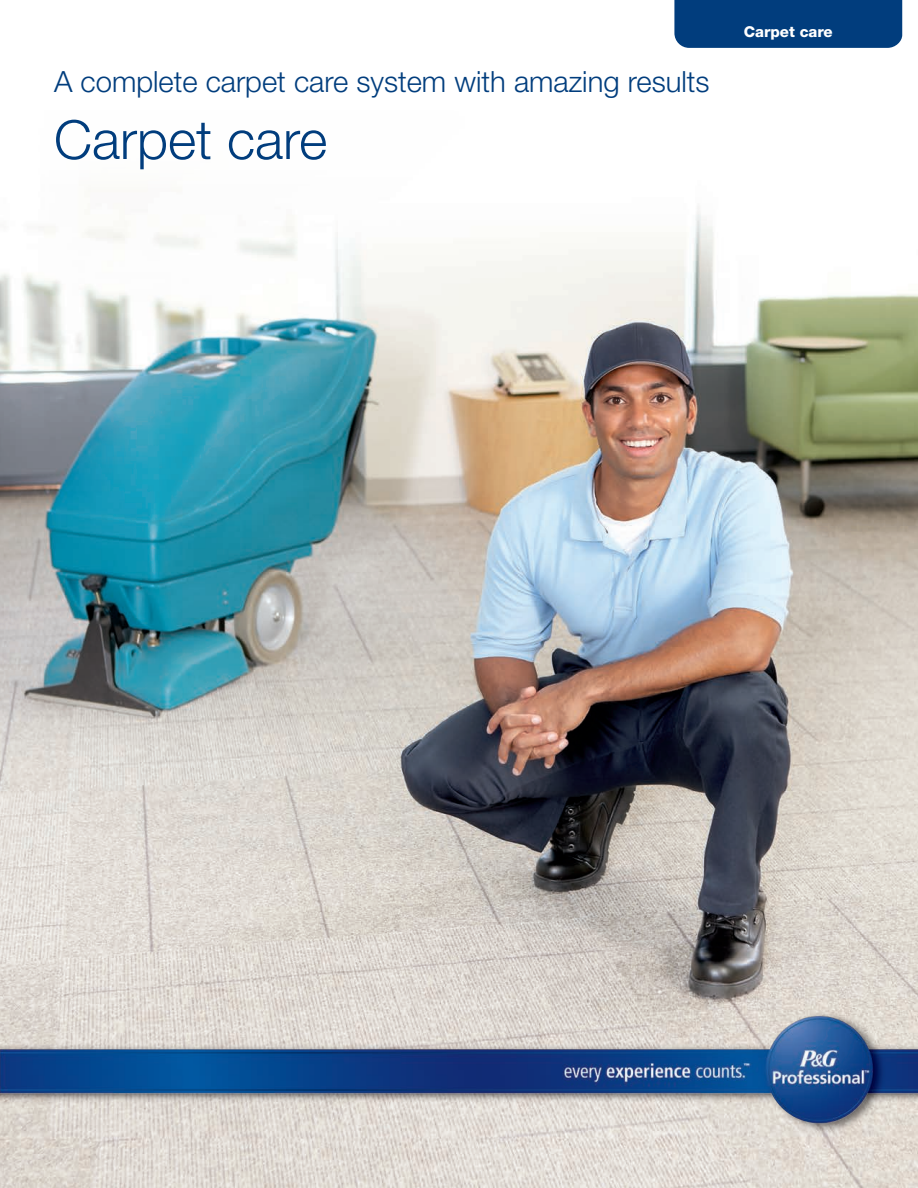
<style>
.page{position:relative;width:918px;height:1188px;background:#fff}
.page>*{position:absolute;margin:0;border:0;box-sizing:border-box;transform-origin:0 0}
.t1{font:300 54px "Helvetica Neue";color:#013d7d}
.t2{font:300 29.25px "Helvetica Neue";color:#013d7d}
.t3{font:800 15px "Helvetica Neue";color:#fff}
</style>
<div class="page">
<img style="left:0;top:206px;width:918px;height:982px">
<img style="left:0;top:983px;width:918px;height:171px">
<div style="left:674px;top:0;width:228px;height:48px;background:#013d7d"></div>
<p class="t2" style="left:54px;top:63px;width:657px">A complete carpet care system with amazing results</p>
<p class="t1" style="left:54px;top:107px;width:275px">Carpet care</p>
<p class="t3" style="left:744px;top:23px;width:90px">Carpet care</p>
</div>
